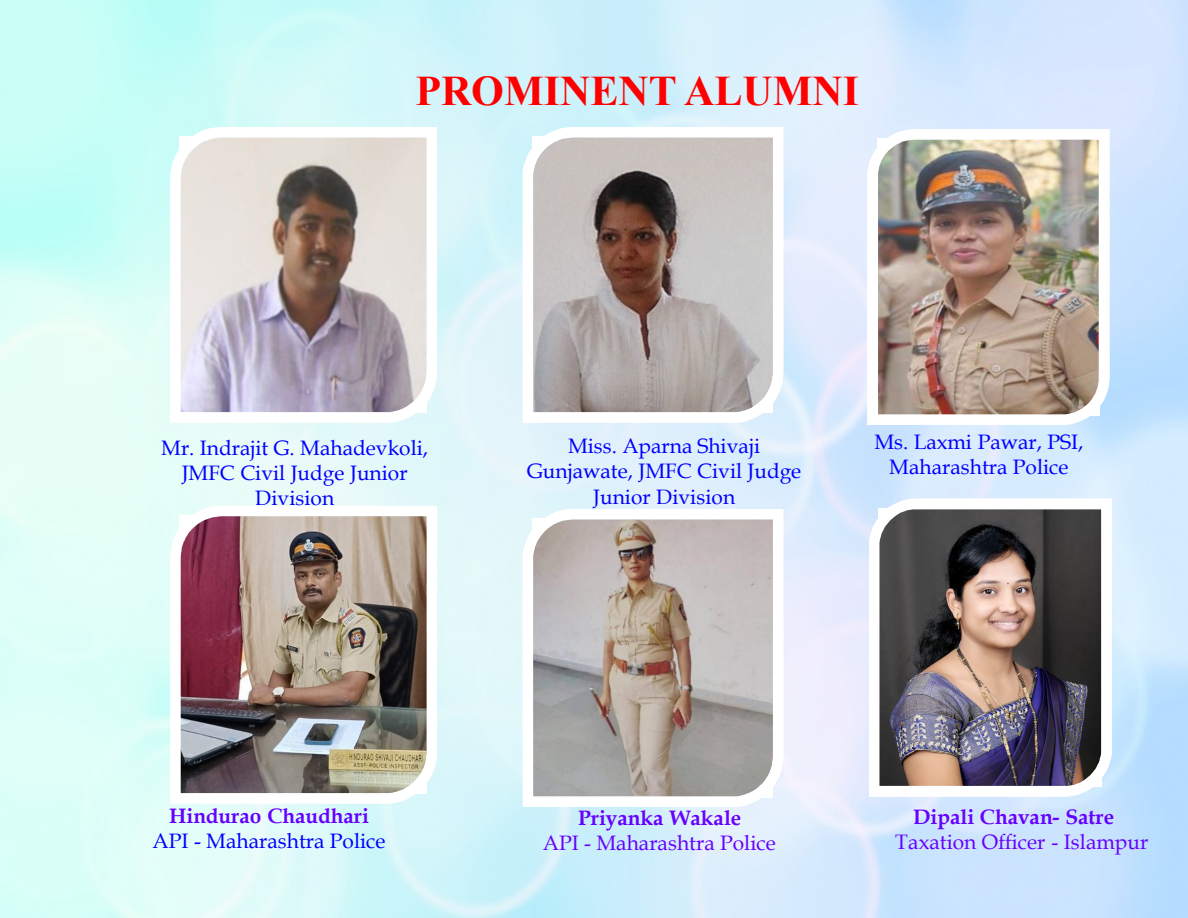
<style>
.page{position:relative;width:1188px;height:918px;background:#fff}
.page>*{position:absolute;margin:0;border:0;box-sizing:border-box;transform-origin:0 0}
.t1{font:700 42.15px "Times New Roman";letter-spacing:-.005em;color:#f00}
.t2{font:20.85px/25.2px "Book Antiqua";color:#00f;text-align:center}
.t3{font:700 20.85px "Book Antiqua";letter-spacing:-.005em;color:#60f}
.t4{font:20.85px "Book Antiqua";color:#60f}
</style>
<div class="page">
<img style="left:170px;top:506px;width:267px;height:298px">
<svg style="left:523px;top:509px;width:260px;height:298px;background:#bbb4b0"></svg>
<img style="left:869px;top:499px;width:243px;height:298px">
<svg style="left:170px;top:127px;width:267px;height:296px;background:#c8c0c2"></svg>
<svg style="left:523px;top:127px;width:260px;height:296px;background:#b9b2b0"></svg>
<img style="left:867px;top:129px;width:243px;height:296px">
<h1 class="t1" style="left:415px;top:60px;width:445px">PROMINENT ALUMNI</h1>
<p class="t2" style="left:161px;top:435px;width:268px">Mr. Indrajit G. Mahadevkoli,<br>JMFC Civil Judge Junior<br>Division</p>
<p class="t2" style="left:527px;top:433px;width:276px">Miss. Aparna Shivaji<br>Gunjawate, JMFC Civil Judge<br>Junior Division</p>
<p class="t2" style="left:874px;top:428px;width:210px">Ms. Laxmi Pawar, PSI,<br>Maharashtra Police</p>
<p class="t3" style="left:169px;top:802px;width:201px">Hindurao Chaudhari</p>
<p class="t2" style="left:153px;top:828px;width:234px">API - Maharashtra Police</p>
<p class="t3" style="left:578px;top:803px;width:165px">Priyanka Wakale</p>
<p class="t4" style="left:543px;top:828px;width:234px">API - Maharashtra Police</p>
<p class="t3" style="left:913px;top:802px;width:202px">Dipali Chavan- Satre</p>
<p class="t4" style="left:895px;top:827px;width:254px">Taxation Officer - Islampur</p>
</div>
